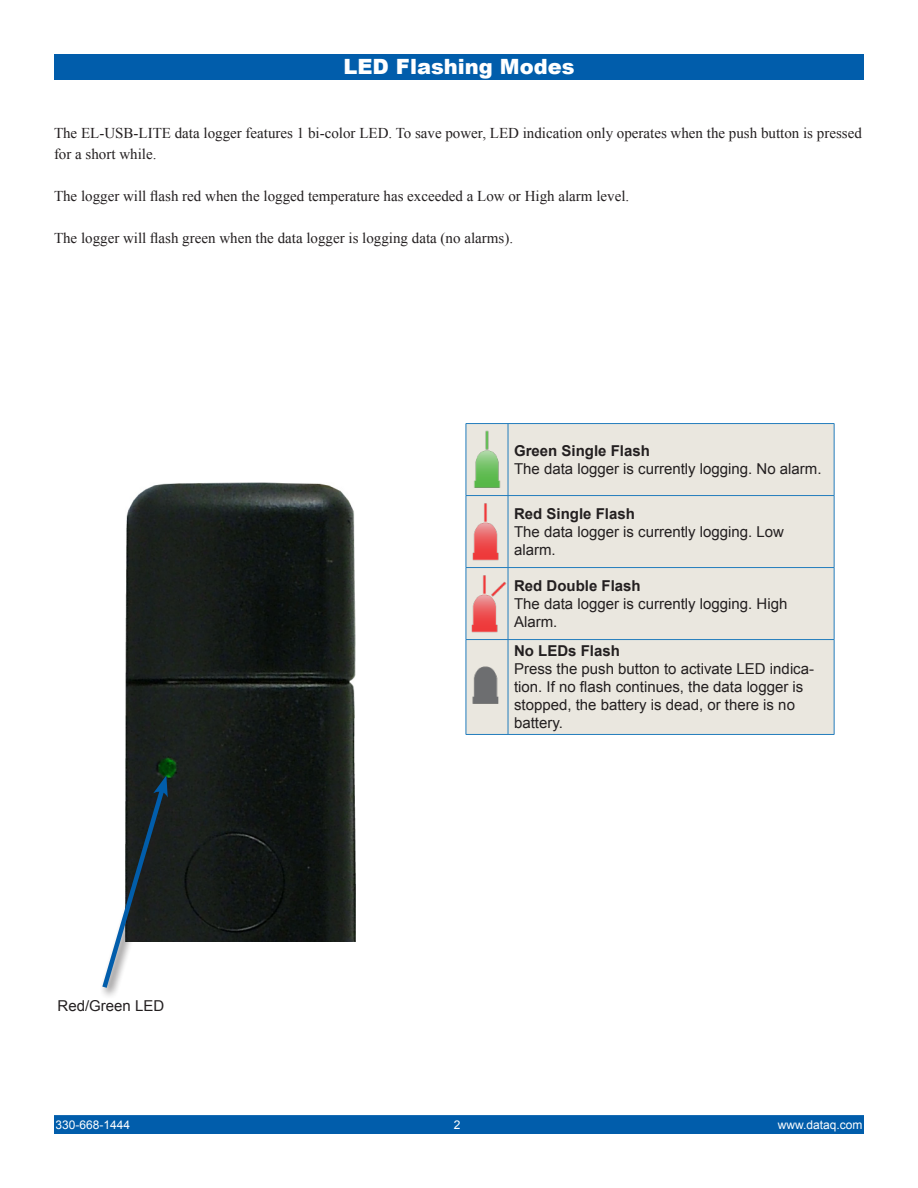
<style>
.page{position:relative;width:918px;height:1188px;background:#fff}
.page>*{position:absolute;margin:0;border:0;box-sizing:border-box;transform-origin:0 0}
.t1{font:900 21px "Arial";color:#fff}
.t2{font:15px/21px "Times New Roman";color:#231f20}
.t3{font:15px/18px "Arial";color:#231f20}
.t4{font:700 15px "Arial";color:#231f20}
.t5{font:12px "Arial";color:#fff}
</style>
<div class="page">
<img style="left:125px;top:483px;width:231px;height:458px">
<div style="left:54px;top:54px;width:810px;height:26px;background:#015dab"></div>
<div style="left:55px;top:1116px;width:808px;height:17px;background:#015dab"></div>
<div style="left:54px;top:1115px;width:810px;height:19px;border:2px solid #015dab"></div>
<div style="left:467px;top:424px;width:367px;height:310px;background:#eae7df"></div>
<hr style="left:466px;top:423px;width:42px;height:1px;background:#237dbd">
<hr style="left:466px;top:424px;width:1px;height:71px;background:#237dbd">
<hr style="left:508px;top:423px;width:326px;height:1px;background:#237dbd">
<hr style="left:508px;top:424px;width:1px;height:71px;background:#237dbd">
<hr style="left:834px;top:424px;width:1px;height:71px;background:#237dbd">
<hr style="left:466px;top:495px;width:42px;height:1px;background:#237dbd">
<hr style="left:466px;top:496px;width:1px;height:71px;background:#237dbd">
<hr style="left:508px;top:495px;width:326px;height:1px;background:#237dbd">
<hr style="left:508px;top:496px;width:1px;height:71px;background:#237dbd">
<hr style="left:834px;top:496px;width:1px;height:71px;background:#237dbd">
<hr style="left:466px;top:567px;width:42px;height:1px;background:#237dbd">
<hr style="left:466px;top:568px;width:1px;height:71px;background:#237dbd">
<hr style="left:508px;top:567px;width:326px;height:1px;background:#237dbd">
<hr style="left:508px;top:568px;width:1px;height:71px;background:#237dbd">
<hr style="left:834px;top:568px;width:1px;height:71px;background:#237dbd">
<hr style="left:466px;top:639px;width:42px;height:1px;background:#237dbd">
<hr style="left:466px;top:640px;width:1px;height:94px;background:#237dbd">
<hr style="left:508px;top:639px;width:326px;height:1px;background:#237dbd">
<hr style="left:508px;top:640px;width:1px;height:94px;background:#237dbd">
<hr style="left:834px;top:640px;width:1px;height:94px;background:#237dbd">
<hr style="left:466px;top:734px;width:42px;height:1px;background:#237dbd">
<hr style="left:508px;top:734px;width:326px;height:1px;background:#237dbd">
<img style="left:472px;top:430px;width:30px;height:60px">
<img style="left:472px;top:502px;width:28px;height:60px">
<img style="left:472px;top:574px;width:37px;height:60px">
<img style="left:472px;top:646px;width:28px;height:60px">
<div style="left:99px;top:773px;width:81px;height:226px;background:#231f20;opacity:.75"></div>
<svg style="left:99px;top:775px;width:69px;height:218px"></svg>
<h1 class="t1" style="left:343px;top:52px;width:233px">LED Flashing Modes</h1>
<p class="t2" style="left:54px;top:122px;width:809px">The EL-USB-LITE data logger features 1 bi-color LED. To save power, LED indication only operates when the push button is pressed for a short while.</p>
<p class="t2" style="left:54px;top:185px;width:577px">The logger will flash red when the logged temperature has exceeded a Low or High alarm level.</p>
<p class="t2" style="left:54px;top:227px;width:461px">The logger will flash green when the data logger is logging data (no alarms).</p>
<p class="t3" style="left:58px;top:997px;width:108px">Red/Green LED</p>
<p class="t4" style="left:514px;top:441px;width:137px">Green Single Flash</p>
<p class="t3" style="left:514px;top:460px;width:309px">The data logger is currently logging. No alarm.</p>
<p class="t4" style="left:514px;top:504px;width:122px">Red Single Flash</p>
<p class="t3" style="left:514px;top:523px;width:272px">The data logger is currently logging. Low alarm.</p>
<p class="t4" style="left:514px;top:576px;width:128px">Red Double Flash</p>
<p class="t3" style="left:514px;top:595px;width:275px">The data logger is currently logging. High<br>Alarm.</p>
<p class="t4" style="left:514px;top:641px;width:107px">No LEDs Flash</p>
<p class="t3" style="left:514px;top:660px;width:302px">Press the push button to activate LED indica&shy;tion. If no flash continues, the data logger is stopped, the battery is dead, or there is no battery.</p>
<p class="t5" style="left:56px;top:1117px;width:76px">330-668-1444</p>
<p class="t5" style="left:454px;top:1117px;width:8px">2</p>
<p class="t5" style="left:778px;top:1117px;width:86px">www.dataq.com</p>
</div>
